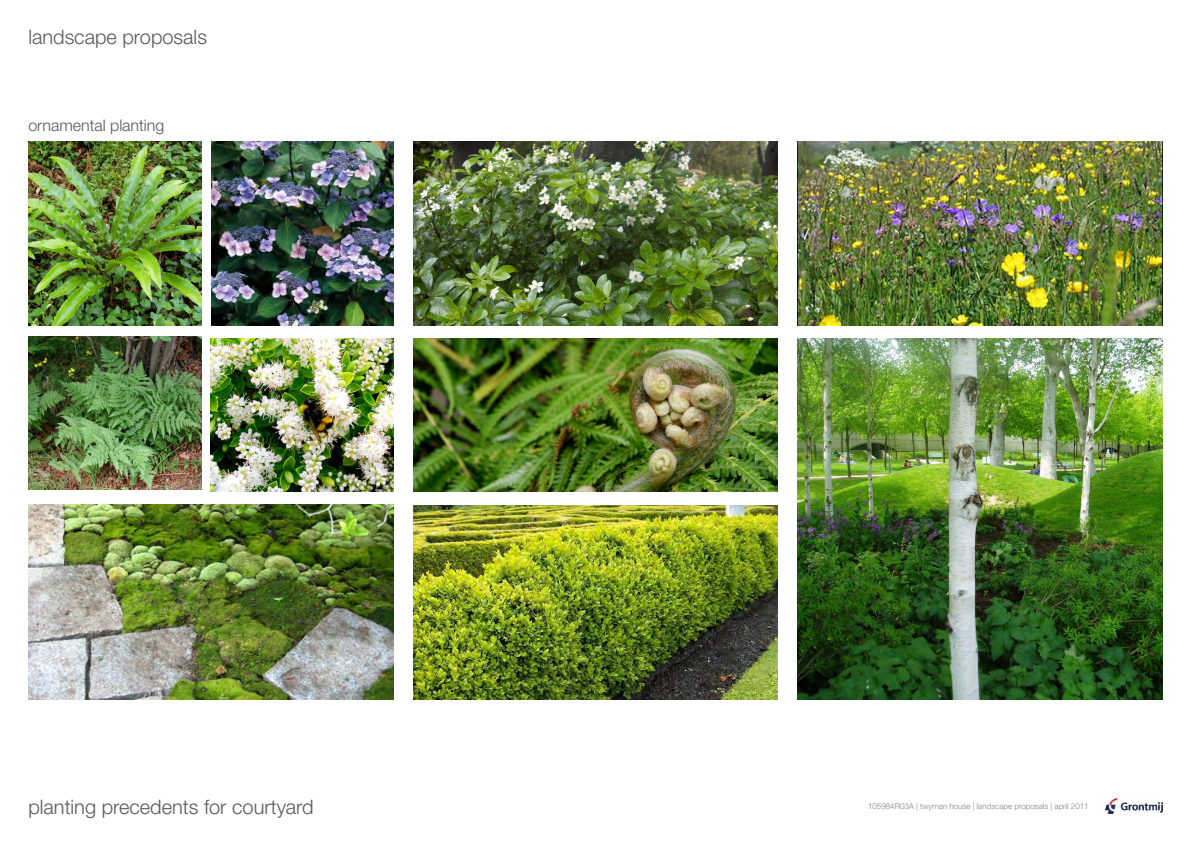
<style>
.page{position:relative;width:1191px;height:842px;background:#fff}
.page>*{position:absolute;margin:0;border:0;box-sizing:border-box;transform-origin:0 0}
.t1{font:300 20px "Helvetica Neue LT";color:#57585a}
.t2{font:300 16px "Helvetica Neue LT";color:#57585a}
.t3{font:300 8px "Helvetica Neue LT";color:#808285}
</style>
<div class="page">
<img style="left:1105px;top:798px;width:57px;height:15px">
<img style="left:28px;top:504px;width:365px;height:195px">
<img style="left:413px;top:505px;width:365px;height:194px">
<img style="left:413px;top:339px;width:365px;height:152px">
<img style="left:413px;top:142px;width:365px;height:183px">
<img style="left:797px;top:338px;width:365px;height:361px">
<img style="left:212px;top:142px;width:181px;height:183px">
<img style="left:28px;top:142px;width:174px;height:183px">
<img style="left:28px;top:337px;width:174px;height:153px">
<img style="left:211px;top:338px;width:182px;height:153px">
<img style="left:797px;top:142px;width:365px;height:183px">
<h1 class="t1" style="left:28px;top:25px;width:180px">landscape proposals</h1>
<p class="t2" style="left:28px;top:115px;width:138px">ornamental planting</p>
<p class="t1" style="left:28px;top:794px;width:287px">planting precedents for courtyard</p>
<p class="t3" style="left:868px;top:801px;width:222px">105984R03A | twyman house | landscape proposals | april 2011</p>
</div>
